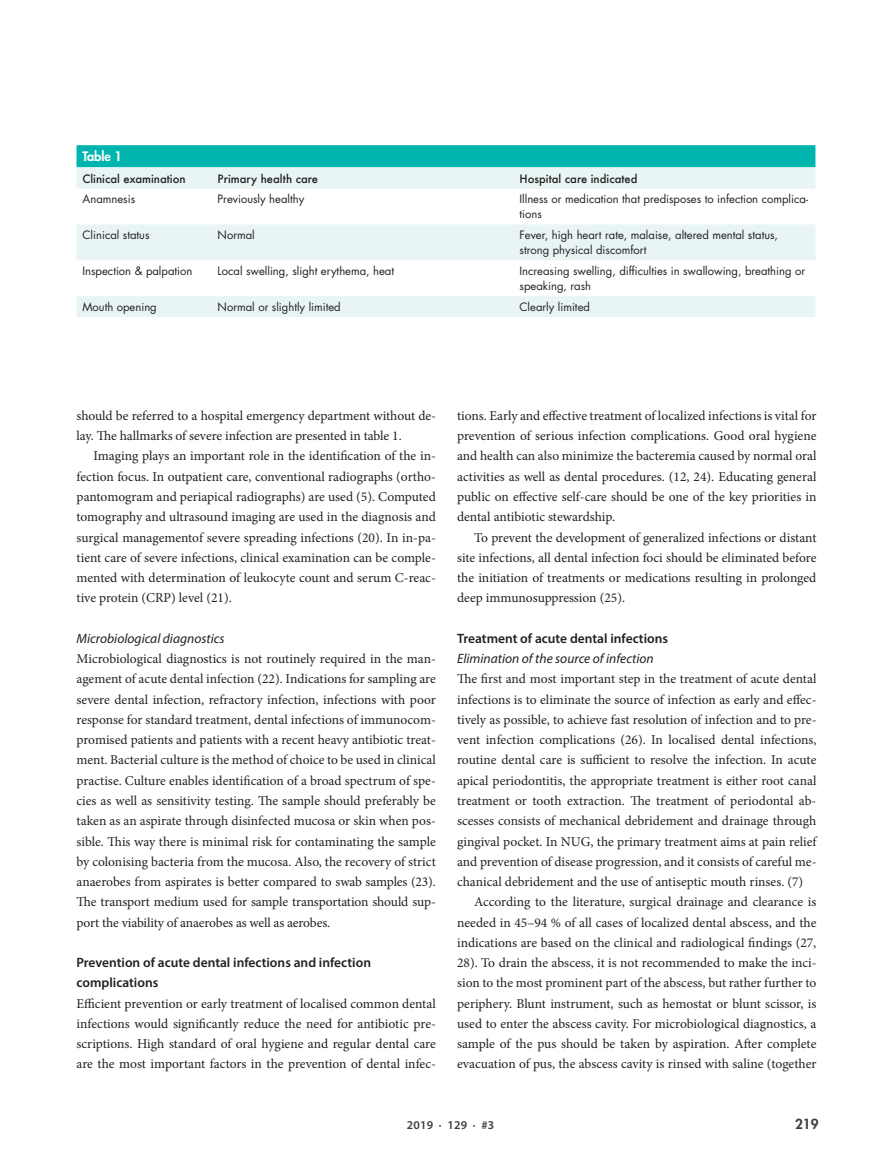
<style>
.page{position:relative;width:893px;height:1149px;background:#fff}
.page>*{position:absolute;margin:0;border:0;box-sizing:border-box;transform-origin:0 0}
.t1{font:13.5px/20.2px "Minion Pro";color:#231f20;text-align:justify}
.t2{font:600 13.5px/20.2px "Myriad Pro";color:#231f20}
.t3{font:italic 13.5px "Myriad Pro";color:#231f20}
.t4{font:800 13.5px "Futura Std";color:#3e3e3f}
.t5{font:800 12.75px "Futura";color:#fff}
.t6{font:600 12px "Myriad Pro";letter-spacing:.02em;color:#3e3e3f}
.t7{font:11.25px/15px "Futura";color:#231f20}
.t8{font:500 11.25px "Futura";color:#231f20}
</style>
<div class="page">
<div style="left:77px;top:145px;width:738px;height:22px;background:#00b5ae"></div>
<svg style="left:77px;top:167px;width:738px;height:150px;fill:#e8f5f4"></svg>
<p class="t5" style="left:83px;top:148px;width:41px">Table 1</p>
<p class="t8" style="left:83px;top:171px;width:105px">Clinical examination</p>
<p class="t8" style="left:218px;top:171px;width:102px">Primary health care</p>
<p class="t8" style="left:520px;top:171px;width:120px">Hospital care indicated</p>
<p class="t7" style="left:83px;top:192px;width:54px">Anamnesis</p>
<p class="t7" style="left:218px;top:192px;width:88px">Previously healthy</p>
<p class="t7" style="left:520px;top:192px;width:290px">Illness or medication that predisposes to infection complica&shy;tions</p>
<p class="t7" style="left:83px;top:227px;width:68px">Clinical status</p>
<p class="t7" style="left:218px;top:227px;width:39px">Normal</p>
<p class="t7" style="left:520px;top:227px;width:260px">Fever, high heart rate, malaise, altered mental status, strong physical discomfort</p>
<p class="t7" style="left:83px;top:263px;width:111px">Inspection &amp; palpation</p>
<p class="t7" style="left:218px;top:263px;width:178px">Local swelling, slight erythema, heat</p>
<p class="t7" style="left:520px;top:263px;width:287px">Increasing swelling, difficulties in swallowing, breathing or speaking, rash</p>
<p class="t7" style="left:83px;top:299px;width:76px">Mouth opening</p>
<p class="t7" style="left:218px;top:299px;width:125px">Normal or slightly limited</p>
<p class="t7" style="left:520px;top:299px;width:72px">Clearly limited</p>
<p class="t1" style="left:77px;top:405px;width:361px">should be referred to a hospital emergency department without de&shy;lay. The hallmarks of severe infection are presented in table 1.</p>
<p class="t1" style="left:77px;top:446px;width:361px;text-indent:17px">Imaging plays an important role in the identification of the in&shy;fection focus. In outpatient care, conventional radiographs (ortho&shy;pantomogram and periapical radiographs) are used (5). Computed tomography and ultrasound imaging are used in the diagnosis and surgical managementof severe spreading infections (20). In in-pa&shy;tient care of severe infections, clinical examination can be comple&shy;mented with determination of leukocyte count and serum C-reac&shy;tive protein (CRP) level (21).</p>
<p class="t3" style="left:77px;top:629px;width:150px">Microbiological diagnostics</p>
<p class="t1" style="left:77px;top:648px;width:361px">Microbiological diagnostics is not routinely required in the man&shy;agement of acute dental infection (22). Indications for sampling are severe dental infection, refractory infection, infections with poor response for standard treatment, dental infections of immunocom&shy;promised patients and patients with a recent heavy antibiotic treat&shy;ment. Bacterial culture is the method of choice to be used in clinical practise. Culture enables identification of a broad spectrum of spe&shy;cies as well as sensitivity testing. The sample should preferably be taken as an aspirate through disinfected mucosa or skin when pos&shy;sible. This way there is minimal risk for contaminating the sample by colonising bacteria from the mucosa. Also, the recovery of strict anaerobes from aspirates is better compared to swab samples (23).<br>The transport medium used for sample transportation should sup&shy;port the viability of anaerobes as well as aerobes.</p>
<p class="t2" style="left:77px;top:951px;width:296px">Prevention of acute dental infections and infection complications</p>
<p class="t1" style="left:77px;top:992px;width:361px">Efficient prevention or early treatment of localised common dental infections would significantly reduce the need for antibiotic pre&shy;scriptions. High standard of oral hygiene and regular dental care are the most important factors in the prevention of dental infec-</p>
<p class="t1" style="left:457px;top:405px;width:361px">tions. Early and effective treatment of localized infections is vital for prevention of serious infection complications. Good oral hygiene and health can also minimize the bacteremia caused by normal oral activities as well as dental procedures. (12, 24). Educating general public on effective self-care should be one of the key priorities in dental antibiotic stewardship.</p>
<p class="t1" style="left:457px;top:527px;width:361px;text-indent:17px">To prevent the development of generalized infections or distant site infections, all dental infection foci should be eliminated before the initiation of treatments or medications resulting in prolonged deep immunosuppression (25).</p>
<p class="t2" style="left:457px;top:627px;width:212px">Treatment of acute dental infections</p>
<p class="t3" style="left:457px;top:650px;width:198px">Elimination of the source of infection</p>
<p class="t1" style="left:457px;top:668px;width:361px">The first and most important step in the treatment of acute dental</p>
<p class="t1" style="left:457px;top:689px;width:361px">infections is to eliminate the source of infection as early and effec-</p>
<p class="t1" style="left:457px;top:709px;width:361px">tively as possible, to achieve fast resolution of infection and to pre-</p>
<p class="t1" style="left:457px;top:729px;width:361px">vent infection complications (26). In localised dental infections,</p>
<p class="t1" style="left:457px;top:749px;width:361px">routine dental care is sufficient to resolve the infection. In acute</p>
<p class="t1" style="left:457px;top:770px;width:361px">apical periodontitis, the appropriate treatment is either root canal</p>
<p class="t1" style="left:457px;top:790px;width:361px">treatment or tooth extraction. The treatment of periodontal ab-</p>
<p class="t1" style="left:457px;top:810px;width:361px">scesses consists of mechanical debridement and drainage through</p>
<p class="t1" style="left:457px;top:830px;width:361px">gingival pocket. In NUG, the primary treatment aims at pain relief</p>
<p class="t1" style="left:457px;top:851px;width:361px">and prevention of disease progression, and it consists of careful me-</p>
<p class="t1" style="left:457px;top:871px;width:348px">chanical debridement and the use of antiseptic mouth rinses. (7)</p>
<p class="t1" style="left:474px;top:891px;width:344px">According to the literature, surgical drainage and clearance is</p>
<p class="t1" style="left:457px;top:911px;width:361px">needed in 45–94 % of all cases of localized dental abscess, and the</p>
<p class="t1" style="left:457px;top:932px;width:361px">indications are based on the clinical and radiological findings (27,</p>
<p class="t1" style="left:457px;top:952px;width:361px">28). To drain the abscess, it is not recommended to make the inci-</p>
<p class="t1" style="left:457px;top:972px;width:361px">sion to the most prominent part of the abscess, but rather further to</p>
<p class="t1" style="left:457px;top:992px;width:361px">periphery. Blunt instrument, such as hemostat or blunt scissor, is</p>
<p class="t1" style="left:457px;top:1013px;width:361px">used to enter the abscess cavity. For microbiological diagnostics, a</p>
<p class="t1" style="left:457px;top:1033px;width:361px">sample of the pus should be taken by aspiration. After complete</p>
<p class="t1" style="left:457px;top:1053px;width:361px">evacuation of pus, the abscess cavity is rinsed with saline (together</p>
<p class="t6" style="left:407px;top:1117px;width:89px">2019 · 129 · #3</p>
<p class="t4" style="left:795px;top:1115px;width:25px">219</p>
</div>
